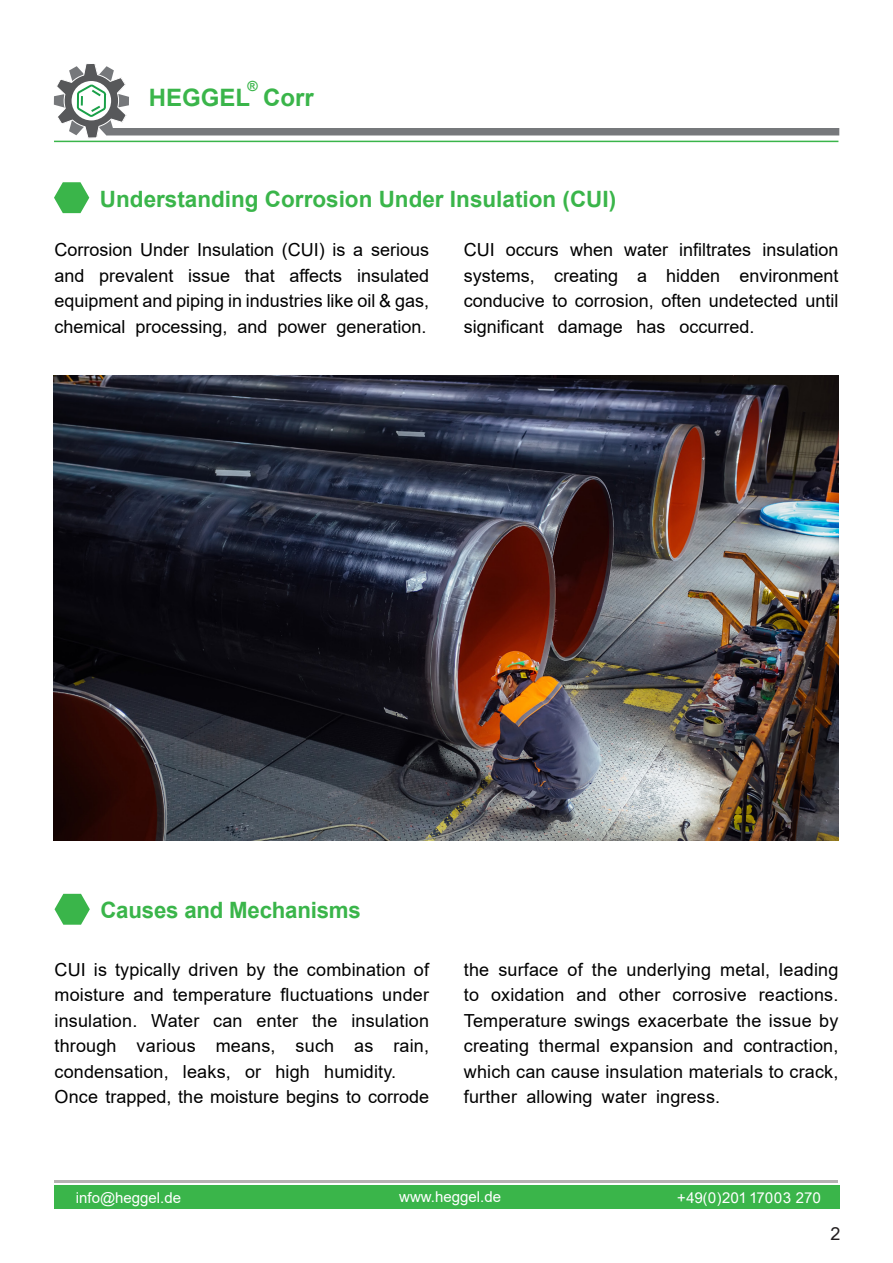
<style>
.page{position:relative;width:893px;height:1263px;background:#fff}
.page>*{position:absolute;margin:0;border:0;box-sizing:border-box;transform-origin:0 0}
.t1{font:700 24px "Arial";color:#3ab54a}
.t2{font:700 22.5px "Arial";color:#3ab54a}
.t3{font:18px/25.5px "Arial";color:#000;text-align:justify}
.t4{font:18px "ER Arial KOI 8";color:#231f20}
.t5{font:15px "Arial";color:#fff}
.t6{font:15px "ER Arial KOI 8";color:#fff}
.BellCent{font:700 13.95px "Arial";color:#3ab54a}
</style>
<div class="page">
<div style="left:55px;top:1185px;width:785px;height:24px;background:#3ab54a"></div>
<hr style="left:55px;top:1180px;width:783px;height:3px;background:#767171">
<div style="left:106px;top:128px;width:733px;height:7px;background:#76787b"></div>
<svg style="left:54px;top:64px;width:75px;height:74px"></svg>
<hr style="left:54px;top:141px;width:784px;height:1px;background:#3ab54a">
<svg style="left:54px;top:182px;width:35px;height:31px"></svg>
<svg style="left:55px;top:894px;width:35px;height:31px"></svg>
<img style="left:54px;top:376px;width:785px;height:464px">
<p class="BellCent" style="left:247px;top:76px;width:12px">®</p>
<p class="t1" style="left:149px;top:80px;width:166px">HEGGEL Corr</p>
<p class="t2" style="left:100px;top:183px;width:518px">Understanding Corrosion Under Insulation (CUI)</p>
<p class="t3" style="left:55px;top:237px;width:376px">Corrosion Under Insulation (CUI) is a serious and prevalent issue that affects insulated equipment and piping in industries like oil &amp; gas, chemical processing, and power generation.</p>
<p class="t3" style="left:464px;top:237px;width:376px">CUI occurs when water infiltrates insulation systems, creating a hidden environment conducive to corrosion, often undetected until significant damage has occurred.</p>
<p class="t2" style="left:100px;top:894px;width:262px">Causes and Mechanisms</p>
<p class="t3" style="left:55px;top:957px;width:376px">CUI is typically driven by the combination of moisture and temperature fluctuations under insulation. Water can enter the insulation through various means, such as rain, condensation, leaks, or high humidity.</p>
<p class="t3" style="left:55px;top:1084px;width:376px">Once trapped, the moisture begins to corrode</p>
<p class="t3" style="left:464px;top:957px;width:376px">the surface of the underlying metal, leading to oxidation and other corrosive reactions.<br>Temperature swings exacerbate the issue by creating thermal expansion and contraction, which can cause insulation materials to crack, further allowing water ingress.</p>
<p class="t5" style="left:76px;top:1187px;width:107px">info@heggel.de</p>
<p class="t5" style="left:399px;top:1187px;width:103px">www.heggel.de</p>
<p class="t6" style="left:677px;top:1189px;width:146px">+49)0(201 17003 270</p>
<p class="t4" style="left:830px;top:1224px;width:12px">2</p>
</div>
